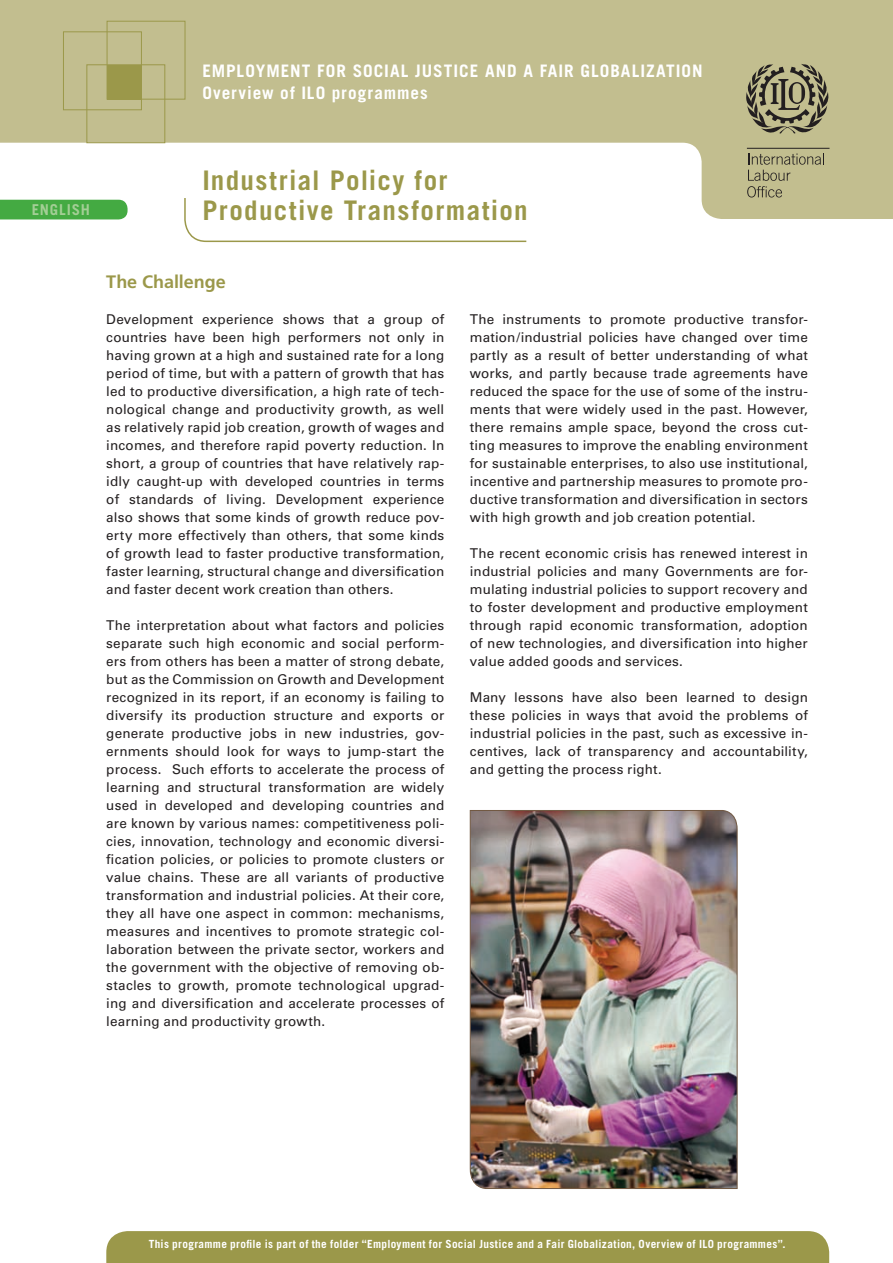
<style>
.page{position:relative;width:893px;height:1263px;background:#fff}
.page>*{position:absolute;margin:0;border:0;box-sizing:border-box;transform-origin:0 0}
.t1{font:700 27px/30px "Trade Gothic";letter-spacing:.05em;color:#9b984a}
.t2{font:700 18px "Frutiger";color:#9b984a}
.t3{font:700 17.25px/22.5px "Trade Gothic";letter-spacing:.055em;color:#fff}
.t4{font:700 15px "Trade Gothic";letter-spacing:.055em;color:#a3ce95}
.t5{font:13.5px/18px "Univers";letter-spacing:.015em;color:#231f20;text-align:justify}
.t6{font:700 11.25px "Trade Gothic";letter-spacing:.03em;color:#fff}
</style>
<div class="page">
<svg style="left:0;top:0;width:893px;height:219px;fill:#c2be8f"></svg>
<hr style="left:747px;top:148px;width:82px;height:1px;background:#231f20">
<svg style="left:747px;top:153px;width:77px;height:44px;background:#aeaa81"></svg>
<svg style="left:746px;top:64px;width:83px;height:71px;background:#8d896a"></svg>
<div style="left:107px;top:65px;width:34px;height:34px;background:#9b984a"></div>
<div style="left:107px;top:21px;width:78px;height:79px;border:1px solid #9b984a"></div>
<div style="left:63px;top:31px;width:79px;height:79px;border:1px solid #9b984a"></div>
<div style="left:86px;top:64px;width:79px;height:79px;border:1px solid #9b984a"></div>
<div style="left:0;top:200px;width:128px;height:19px;background:#44aa42"></div>
<div style="left:106px;top:1231px;width:723px;height:32px;background:#9b984a"></div>
<svg style="left:183px;top:197px;width:345px;height:46px"></svg>
<img style="left:469px;top:810px;width:269px;height:379px">
<p class="t3" style="left:202px;top:59px;width:502px">EMPLOYMENT FOR SOCIAL JUSTICE AND A FAIR GLOBALIZATION<br>Overview of ILO programmes</p>
<p class="t4" style="left:32px;top:200px;width:60px">ENGLISH</p>
<h1 class="t1" style="left:202px;top:165px;width:327px">Industrial Policy for<br>Productive Transformation</h1>
<h2 class="t2" style="left:106px;top:271px;width:121px">The Challenge</h2>
<p class="t5" style="left:106px;top:310px;width:340px">Development experience shows that a group of countries have been high performers not only in having grown at a high and sustained rate for a long period of time, but with a pattern of growth that has led to productive diversification, a high rate of tech&shy;nological change and productivity growth, as well as relatively rapid job creation, growth of wages and incomes, and therefore rapid poverty reduction. In short, a group of countries that have relatively rap&shy;idly caught-up with developed countries in terms of standards of living. Development experience also shows that some kinds of growth reduce pov&shy;erty more effectively than others, that some kinds of growth lead to faster productive transformation, faster learning, structural change and diversification and faster decent work creation than others.</p>
<p class="t5" style="left:106px;top:616px;width:340px">The interpretation about what factors and policies separate such high economic and social perform&shy;ers from others has been a matter of strong debate, but as the Commission on Growth and Development recognized in its report, if an economy is failing to diversify its production structure and exports or generate productive jobs in new industries, gov&shy;ernments should look for ways to jump-start the process. Such efforts to accelerate the process of learning and structural transformation are widely used in developed and developing countries and are known by various names: competitiveness poli&shy;cies, innovation, technology and economic diversi&shy;fication policies, or policies to promote clusters or value chains. These are all variants of productive transformation and industrial policies. At their core, they all have one aspect in common: mechanisms, measures and incentives to promote strategic col&shy;laboration between the private sector, workers and the government with the objective of removing ob&shy;stacles to growth, promote technological upgrad&shy;ing and diversification and accelerate processes of learning and productivity growth.</p>
<p class="t5" style="left:470px;top:310px;width:340px">The instruments to promote productive transfor&shy;mation/industrial policies have changed over time partly as a result of better understanding of what works, and partly because trade agreements have reduced the space for the use of some of the instru&shy;ments that were widely used in the past. However, there remains ample space, beyond the cross cut&shy;ting measures to improve the enabling environment for sustainable enterprises, to also use institutional, incentive and partnership measures to promote pro&shy;ductive transformation and diversification in sectors with high growth and job creation potential.</p>
<p class="t5" style="left:470px;top:544px;width:340px">The recent economic crisis has renewed interest in industrial policies and many Governments are for&shy;mulating industrial policies to support recovery and to foster development and productive employment through rapid economic transformation, adoption of new technologies, and diversification into higher value added goods and services.</p>
<p class="t5" style="left:470px;top:688px;width:340px">Many lessons have also been learned to design these policies in ways that avoid the problems of industrial policies in the past, such as excessive in&shy;centives, lack of transparency and accountability, and getting the process right.</p>
<p class="t6" style="left:149px;top:1237px;width:639px">This programme profile is part of the folder “Employment for Social Justice and a Fair Globalization, Overview of ILO programmes”.</p>
</div>
